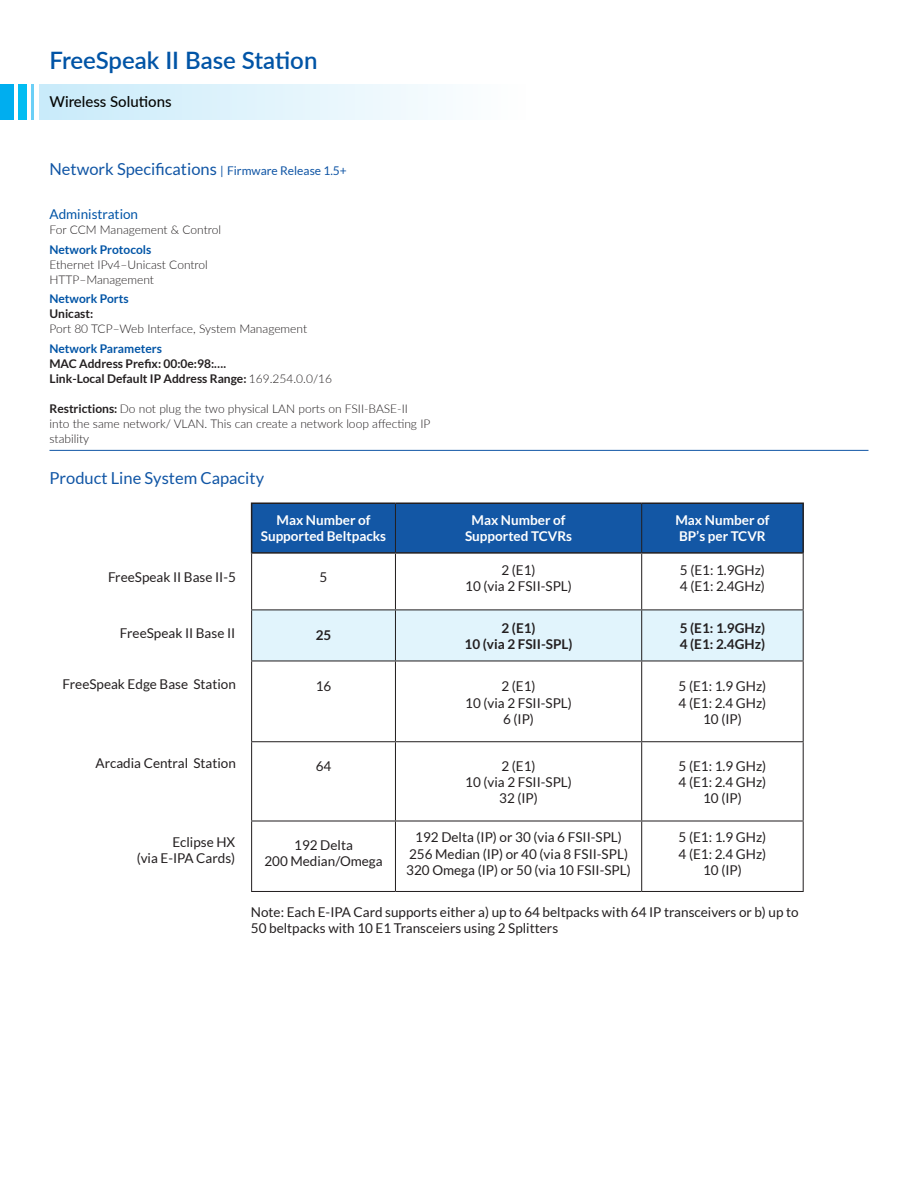
<style>
.page{position:relative;width:918px;height:1188px;background:#fff}
.page>*{position:absolute;margin:0;border:0;box-sizing:border-box;transform-origin:0 0}
.t1{font:600 24px "Lato";color:#0154a6}
.Tech_Specs_Heading{font:16.5px "Lato";color:#1055a5}
.t2{font:500 15px "Lato";color:#040503}
.t3{font:13.5px/16.2px "Lato";color:#231f20}
.t4{font:700 13.5px "Lato";color:#fff}
.t5{font:700 13.5px/16.2px "Lato";color:#231f20;text-align:center}
.Tech_Specs_Blue_Heads{font:13.5px "Lato";color:#0154a6}
.Tech_Specs_Text{font:300 12px/15px "Lato";color:#231f20}
.Tech_Specs_Text-2{font:700 12px "Lato";color:#231f20}
.Tech_Specs_Body_Subhead_Copy_Bold_Blue{font:700 12px "Lato";color:#0154a6}
.Tech_Specs_Body_Copy_w_without_Bold_Lead{font:700 12px "Lato";color:#231f20}
.s1{font-size:12px}
.s2{font-weight:300}
.s3{font-weight:700}
</style>
<div class="page">
<div style="left:39px;top:84px;width:612px;height:36px;background:linear-gradient(to right,#cbebfa,#fff)"></div>
<div style="left:18px;top:84px;width:9px;height:36px;background:#01bdf2"></div>
<hr style="left:32px;top:84px;width:2px;height:36px;background:#6bcff6">
<div style="left:0;top:84px;width:14px;height:36px;background:#00aeef"></div>
<hr style="left:50px;top:450px;width:818px;height:1px;background:#1055a5">
<div style="left:252px;top:504px;width:550px;height:48px;background:#1357a5"></div>
<div style="left:252px;top:610px;width:551px;height:50px;background:#e1f4fc"></div>
<hr style="left:395px;top:504px;width:1px;height:48px;background:#231f20">
<hr style="left:641px;top:504px;width:1px;height:48px;background:#231f20">
<hr style="left:251px;top:554px;width:1px;height:55px;background:#231f20">
<hr style="left:395px;top:554px;width:1px;height:55px;background:#231f20">
<hr style="left:641px;top:554px;width:1px;height:55px;background:#231f20">
<hr style="left:803px;top:554px;width:1px;height:55px;background:#231f20">
<hr style="left:251px;top:609px;width:144px;height:1px;background:#231f20">
<hr style="left:251px;top:610px;width:1px;height:50px;background:#231f20">
<hr style="left:395px;top:609px;width:247px;height:1px;background:#231f20">
<hr style="left:395px;top:610px;width:1px;height:50px;background:#231f20">
<hr style="left:642px;top:609px;width:162px;height:1px;background:#231f20">
<hr style="left:641px;top:610px;width:1px;height:50px;background:#231f20">
<hr style="left:803px;top:610px;width:1px;height:50px;background:#231f20">
<hr style="left:251px;top:660px;width:144px;height:1px;background:#231f20">
<hr style="left:251px;top:661px;width:1px;height:80px;background:#231f20">
<hr style="left:395px;top:660px;width:247px;height:1px;background:#231f20">
<hr style="left:395px;top:661px;width:1px;height:80px;background:#231f20">
<hr style="left:642px;top:660px;width:162px;height:1px;background:#231f20">
<hr style="left:641px;top:661px;width:1px;height:80px;background:#231f20">
<hr style="left:803px;top:661px;width:1px;height:80px;background:#231f20">
<hr style="left:251px;top:741px;width:144px;height:1px;background:#231f20">
<hr style="left:251px;top:742px;width:1px;height:78px;background:#231f20">
<hr style="left:395px;top:741px;width:247px;height:1px;background:#231f20">
<hr style="left:395px;top:742px;width:1px;height:78px;background:#231f20">
<hr style="left:642px;top:741px;width:162px;height:1px;background:#231f20">
<hr style="left:641px;top:742px;width:1px;height:78px;background:#231f20">
<hr style="left:803px;top:742px;width:1px;height:78px;background:#231f20">
<hr style="left:251px;top:820px;width:144px;height:2px;background:#231f20">
<hr style="left:251px;top:822px;width:1px;height:69px;background:#231f20">
<hr style="left:395px;top:820px;width:247px;height:2px;background:#231f20">
<hr style="left:395px;top:822px;width:1px;height:69px;background:#231f20">
<hr style="left:642px;top:820px;width:162px;height:2px;background:#231f20">
<hr style="left:641px;top:822px;width:1px;height:69px;background:#231f20">
<hr style="left:803px;top:822px;width:1px;height:69px;background:#231f20">
<hr style="left:251px;top:891px;width:144px;height:1px;background:#231f20">
<hr style="left:395px;top:891px;width:247px;height:1px;background:#231f20">
<hr style="left:642px;top:891px;width:162px;height:1px;background:#231f20">
<hr style="left:251px;top:502px;width:144px;height:2px;background:#231f20">
<hr style="left:251px;top:504px;width:1px;height:48px;background:#231f20">
<hr style="left:395px;top:502px;width:247px;height:2px;background:#231f20">
<hr style="left:642px;top:502px;width:162px;height:2px;background:#231f20">
<hr style="left:802px;top:504px;width:2px;height:48px;background:#231f20">
<hr style="left:251px;top:552px;width:144px;height:2px;background:#231f20">
<hr style="left:395px;top:552px;width:247px;height:2px;background:#231f20">
<hr style="left:642px;top:552px;width:162px;height:2px;background:#231f20">
<p class="t1" style="left:50px;top:43px;width:269px">FreeSpeak II Base Station</p>
<p class="t2" style="left:50px;top:91px;width:124px">Wireless Solutions</p>
<p class="Tech_Specs_Heading" style="left:50px;top:160px;width:299px">Network Specifications <span class="s1">| Firmware Release 1.5+</span></p>
<p class="Tech_Specs_Blue_Heads" style="left:50px;top:207px;width:90px">Administration</p>
<p class="Tech_Specs_Text" style="left:50px;top:222px;width:173px">For CCM Management &amp; Control</p>
<p class="Tech_Specs_Body_Subhead_Copy_Bold_Blue" style="left:50px;top:243px;width:103px">Network Protocols</p>
<p class="Tech_Specs_Text" style="left:50px;top:257px;width:160px">Ethernet IPv4–Unicast Control<br>HTTP–Management</p>
<p class="Tech_Specs_Body_Subhead_Copy_Bold_Blue" style="left:50px;top:292px;width:81px">Network Ports</p>
<p class="Tech_Specs_Body_Copy_w_without_Bold_Lead" style="left:50px;top:307px;width:45px">Unicast:</p>
<p class="Tech_Specs_Text" style="left:50px;top:321px;width:259px">Port 80 TCP–Web Interface, System Management</p>
<p class="Tech_Specs_Body_Subhead_Copy_Bold_Blue" style="left:50px;top:342px;width:114px">Network Parameters</p>
<p class="Tech_Specs_Body_Copy_w_without_Bold_Lead" style="left:50px;top:357px;width:178px">MAC Address Prefix: 00:0e:98:….</p>
<p class="Tech_Specs_Text-2" style="left:50px;top:372px;width:284px">Link-Local Default IP Address Range: <span class="s2">169.254.0.0/16</span></p>
<p class="Tech_Specs_Text" style="left:50px;top:401px;width:382px"><span class="s3">Restrictions:</span> Do not plug the two physical LAN ports on FSII-BASE-II into the same network/ VLAN. This can create a network loop affecting IP stability</p>
<p class="Tech_Specs_Heading" style="left:50px;top:469px;width:216px">Product Line System Capacity</p>
<p class="t3" style="left:108px;top:569px;width:129px">FreeSpeak II Base II-5</p>
<p class="t4" style="left:276px;top:512px;width:96px">Max Number of</p>
<p class="t4" style="left:261px;top:528px;width:127px">Supported Beltpacks</p>
<p class="t3" style="left:320px;top:569px;width:9px">5</p>
<p class="t4" style="left:471px;top:512px;width:96px">Max Number of</p>
<p class="t4" style="left:465px;top:528px;width:108px">Supported TCVRs</p>
<p class="t3" style="left:501px;top:561px;width:36px">2 (E1)</p>
<p class="t3" style="left:465px;top:578px;width:108px">10 (via 2 FSII-SPL)</p>
<p class="t4" style="left:675px;top:512px;width:96px">Max Number of</p>
<p class="t4" style="left:679px;top:528px;width:88px">BP’s per TCVR</p>
<p class="t3" style="left:680px;top:561px;width:87px">5 (E1: 1.9GHz)<br>4 (E1: 2.4GHz)</p>
<p class="t3" style="left:120px;top:625px;width:117px">FreeSpeak II Base II</p>
<p class="t3" style="left:63px;top:676px;width:175px">FreeSpeak Edge Base Station</p>
<p class="t3" style="left:96px;top:755px;width:142px">Arcadia Central Station</p>
<p class="t3" style="left:172px;top:834px;width:64px">Eclipse HX</p>
<p class="t3" style="left:137px;top:850px;width:100px">(via E-IPA Cards)</p>
<p class="t5" style="left:316px;top:627px;width:17px">25</p>
<p class="t5" style="left:465px;top:620px;width:110px">2 (E1)<br>10 (via 2 FSII-SPL)</p>
<p class="t5" style="left:680px;top:620px;width:87px;text-align:left">5 (E1: 1.9GHz)<br>4 (E1: 2.4GHz)</p>
<p class="t3" style="left:316px;top:678px;width:17px">16</p>
<p class="t3" style="left:501px;top:678px;width:36px">2 (E1)</p>
<p class="t3" style="left:465px;top:694px;width:108px">10 (via 2 FSII-SPL)</p>
<p class="t3" style="left:503px;top:711px;width:32px">6 (IP)</p>
<p class="t3" style="left:679px;top:678px;width:89px">5 (E1: 1.9 GHz)</p>
<p class="t3" style="left:679px;top:694px;width:89px">4 (E1: 2.4 GHz)</p>
<p class="t3" style="left:703px;top:711px;width:40px">10 (IP)</p>
<p class="t3" style="left:316px;top:758px;width:17px">64</p>
<p class="t3" style="left:501px;top:758px;width:36px">2 (E1)</p>
<p class="t3" style="left:465px;top:774px;width:108px">10 (via 2 FSII-SPL)</p>
<p class="t3" style="left:499px;top:790px;width:40px">32 (IP)</p>
<p class="t3" style="left:679px;top:758px;width:89px">5 (E1: 1.9 GHz)</p>
<p class="t3" style="left:679px;top:774px;width:89px">4 (E1: 2.4 GHz)</p>
<p class="t3" style="left:703px;top:790px;width:40px">10 (IP)</p>
<p class="t3" style="left:679px;top:829px;width:89px">5 (E1: 1.9 GHz)</p>
<p class="t3" style="left:679px;top:845px;width:89px">4 (E1: 2.4 GHz)</p>
<p class="t3" style="left:703px;top:862px;width:40px">10 (IP)</p>
<p class="t3" style="left:251px;top:904px;width:549px">Note: Each E-IPA Card supports either a) up to 64 beltpacks with 64 IP transceivers or b) up to<br>50 beltpacks with 10 E1 Transceiers using 2 Splitters</p>
<p class="t3" style="left:415px;top:829px;width:208px">192 Delta (IP) or 30 (via 6 FSII-SPL)</p>
<p class="t3" style="left:409px;top:845px;width:220px">256 Median (IP) or 40 (via 8 FSII-SPL)</p>
<p class="t3" style="left:406px;top:862px;width:226px">320 Omega (IP) or 50 (via 10 FSII-SPL)</p>
<p class="t3" style="left:294px;top:837px;width:60px">192 Delta</p>
<p class="t3" style="left:264px;top:853px;width:120px">200 Median/Omega</p>
</div>
